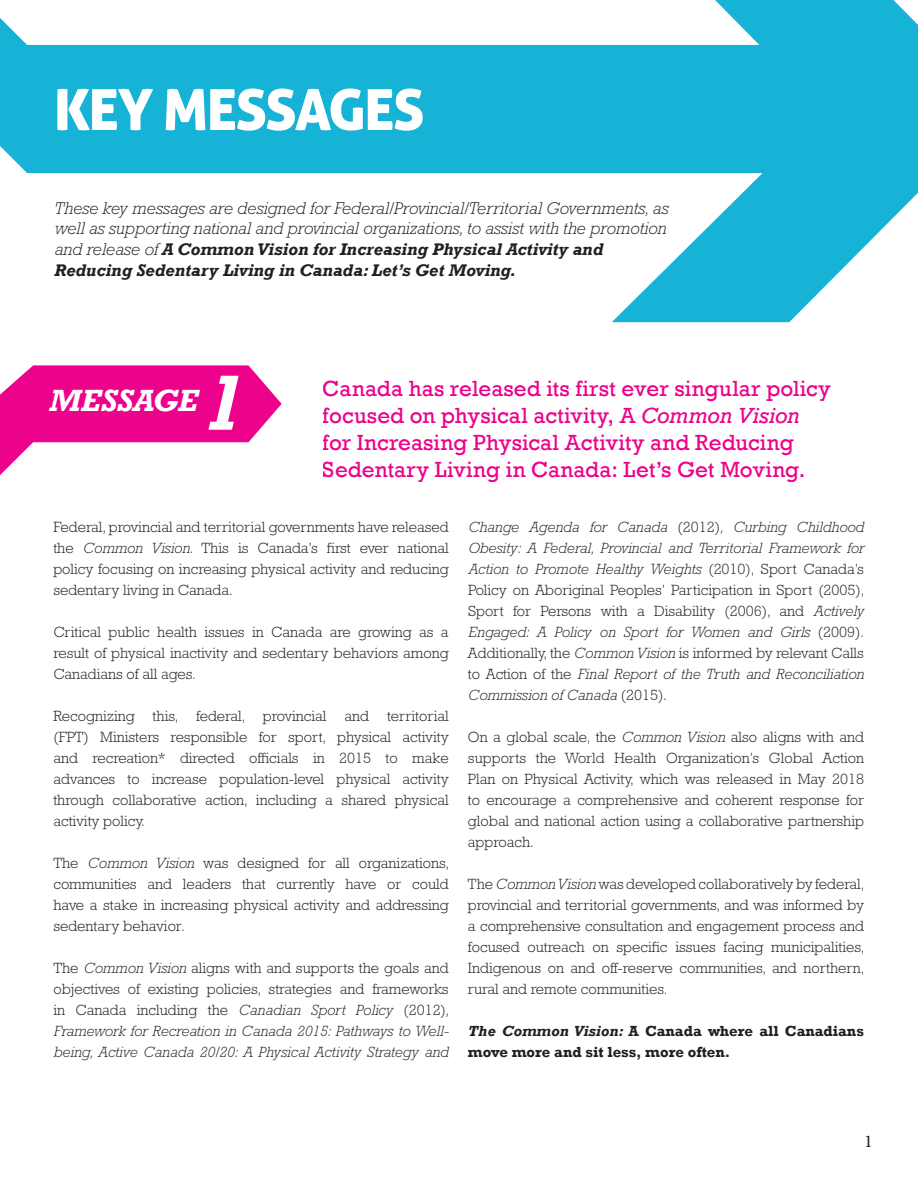
<style>
.page{position:relative;width:918px;height:1188px;background:#fff}
.page>*{position:absolute;margin:0;border:0;box-sizing:border-box;transform-origin:0 0}
.t1{font:italic 700 79.5px "Rockwell";color:#fff}
.t2{font:56.7px "Aller Display";letter-spacing:-.025em;color:#fff}
.t3{font:italic 700 31.5px "Rockwell";letter-spacing:-.01em;color:#fff}
.t4{font:22.5px/27px "Rockwell";letter-spacing:.005em;color:#ed028c}
.t5{font:18px "Minion Pro";color:#231f20}
.t6{font:italic 300 17.25px/20.7px "Rockwell";color:#231f20}
.t7{font:300 15px/21px "Rockwell";color:#231f20;text-align:justify}
.t8{font:italic 300 15px/21px "Rockwell";color:#231f20;text-align:justify}
.t9{font:700 15px/21px "Rockwell";color:#231f20}
.s1{font-weight:700}
.s2{font-style:italic}
.s3{font-style:normal}
</style>
<div class="page">
<svg style="left:0;top:0;width:918px;height:322px;fill:#16b3d6"></svg>
<svg style="left:0;top:365px;width:282px;height:110px"></svg>
<p class="t2" style="left:54px;top:74px;width:373px">KEY MESSAGES</p>
<p class="t6" style="left:54px;top:197px;width:616px">These key messages are designed for Federal/Provincial/Territorial Governments, as well as supporting national and provincial organizations, to assist with the promotion and release of <span class="s1">A Common Vision for Increasing Physical Activity and Reducing Sedentary Living in Canada: Let’s Get Moving.</span></p>
<p class="t3" style="left:49px;top:382px;width:150px">MESSAGE</p>
<p class="t1" style="left:202px;top:356px;width:45px">1</p>
<h3 class="t4" style="left:323px;top:375px;width:510px">Canada has released its first ever singular policy focused on physical activity, A <span class="s2">Common Vision </span>for Increasing Physical Activity and Reducing Sedentary Living in Canada: Let’s Get Moving.</h3>
<p class="t7" style="left:53px;top:517px;width:397px">Federal, provincial and territorial governments have released the <span class="s2">Common Vision</span>. This is Canada’s first ever national policy focusing on increasing physical activity and reducing sedentary living in Canada.</p>
<p class="t7" style="left:53px;top:622px;width:397px">Critical public health issues in Canada are growing as a result of physical inactivity and sedentary behaviors among Canadians of all ages.</p>
<p class="t7" style="left:53px;top:706px;width:397px">Recognizing this, federal, provincial and territorial (FPT) Ministers responsible for sport, physical activity and recreation* directed officials in 2015 to make advances to increase population-level physical activity through collaborative action, including a shared physical activity policy.</p>
<p class="t7" style="left:53px;top:853px;width:397px">The <span class="s2">Common Vision</span> was designed for all organizations, communities and leaders that currently have or could have a stake in increasing physical activity and addressing sedentary behavior.</p>
<p class="t8" style="left:53px;top:957px;width:398px"><span class="s3">The</span> Common Vision <span class="s3">aligns with and supports the goals and objectives of existing policies, strategies and frameworks in Canada including the</span> Canadian Sport Policy <span class="s3">(2012)</span>, Framework for Recreation in Canada 2015: Pathways to Well&shy;being, Active Canada 20/20: A Physical Activity Strategy and</p>
<p class="t8" style="left:468px;top:517px;width:398px">Change Agenda for Canada <span class="s3">(2012)</span>, Curbing Childhood Obesity: A Federal, Provincial and Territorial Framework for Action to Promote Healthy Weights <span class="s3">(2010), Sport Canada’s Policy on Aboriginal Peoples’ Participation in Sport (2005), Sport for Persons with a Disability (2006), and</span> Actively Engaged: A Policy on Sport for Women and Girls <span class="s3">(2009)</span>.<br><span class="s3">Additionally, the</span> Common Vision <span class="s3">is informed by relevant Calls to Action of the</span> Final Report of the Truth and Reconciliation Commission of Canada <span class="s3">(2015).</span></p>
<p class="t7" style="left:468px;top:727px;width:398px">On a global scale, the <span class="s2">Common Vision</span> also aligns with and supports the World Health Organization’s Global Action Plan on Physical Activity, which was released in May 2018 to encourage a comprehensive and coherent response for global and national action using a collaborative partnership approach.</p>
<p class="t7" style="left:468px;top:874px;width:398px">The <span class="s2">Common Vision</span> was developed collaboratively by federal, provincial and territorial governments, and was informed by a comprehensive consultation and engagement process and focused outreach on specific issues facing municipalities, Indigenous on and off-reserve communities, and northern, rural and remote communities.</p>
<p class="t9" style="left:468px;top:1021px;width:398px"><span class="s2">The Common Vision:</span> A Canada where all Canadians move more and sit less, more often.</p>
<p class="t5" style="left:864px;top:1129px;width:10px">1</p>
</div>
